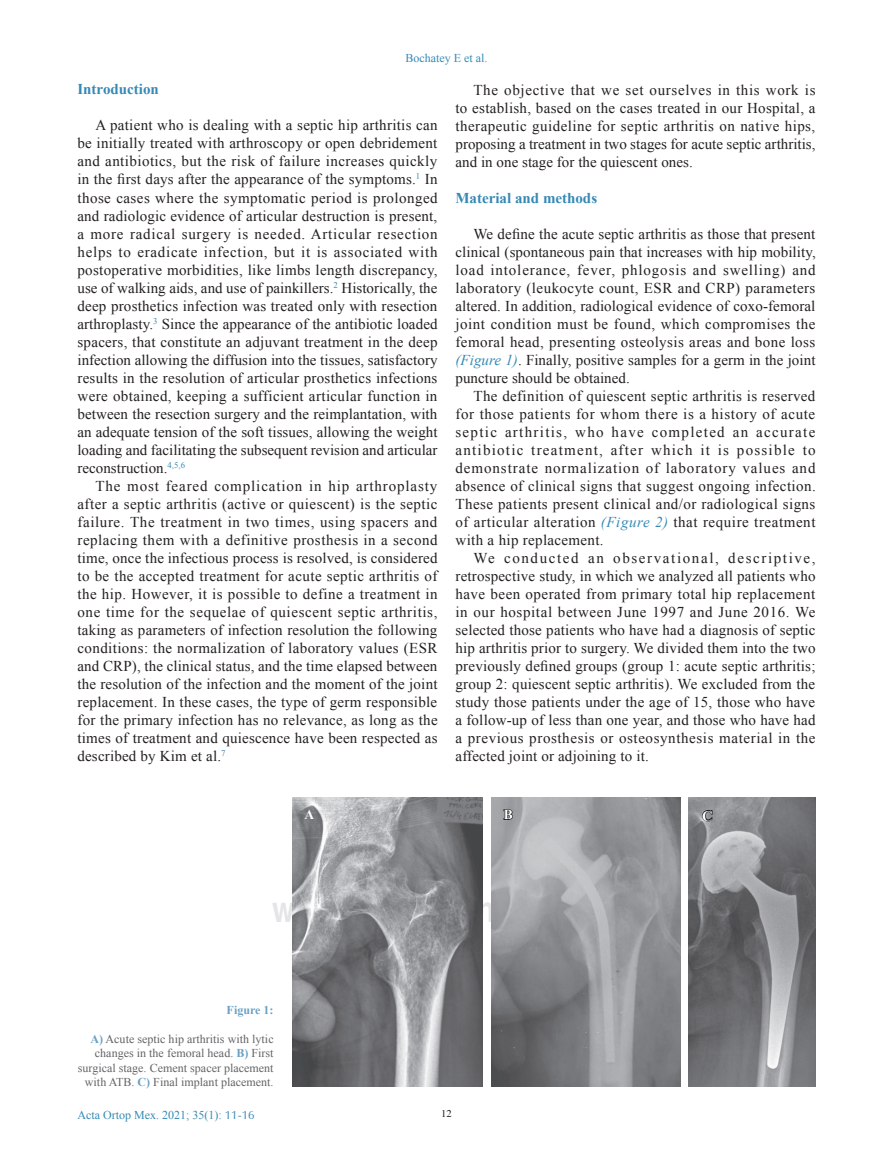
<style>
.page{position:relative;width:893px;height:1170px;background:#fff}
.page>*{position:absolute;margin:0;border:0;box-sizing:border-box;transform-origin:0 0}
.A-TEXTO{font:15px/18px "Times New Roman";letter-spacing:.005em;color:#231f20;text-align:justify}
.SUBTITULOS{font:700 15px "Times New Roman";color:#3689b5}
.Letras_Figuras{font:700 14.4px "Times New Roman";color:#fff}
.Letras_Figuras-2{font:700 13.5px "Times New Roman";color:#fff}
.PIE_-_FIGURA{font:12px/14.4px "Times New Roman";color:#636366;text-align:right}
.CORNISAS{font:12px "Times New Roman";color:#3689b5}
.PIE_-_FIGURA-2{font:700 12px "Times New Roman";color:#69a0c5}
.t1{font:10.5px "Times";color:#231f20}
.s1{font-style:italic;color:#3689b5}
.s2{font-weight:700;color:#69a0c5}
.s3{font-family:"Zapf Humanist 601 BT"}
</style>
<div class="page">
<img style="left:292px;top:797px;width:191px;height:289px">
<img style="left:492px;top:797px;width:188px;height:289px">
<img style="left:688px;top:797px;width:127px;height:289px">
<svg style="left:701px;top:809px;width:12px;height:13px"></svg>
<svg style="left:503px;top:808px;width:11px;height:12px"></svg>
<p class="CORNISAS" style="left:405px;top:50px;width:83px">Bochatey E et al.</p>
<p class="SUBTITULOS" style="left:77px;top:79px;width:83px">Introduction</p>
<p class="A-TEXTO" style="left:77px;top:116px;width:362px;text-indent:18px">A patient who is dealing with a septic hip arthritis can be initially treated with arthroscopy or open debridement and antibiotics, but the risk of failure increases quickly in the first days after the appearance of the symptoms.<sup>1</sup> In those cases where the symptomatic period is prolonged and radiologic evidence of articular destruction is present, a more radical surgery is needed. Articular resection helps to eradicate infection, but it is associated with postoperative morbidities, like limbs length discrepancy, use of walking aids, and use of painkillers.<sup>2</sup> Historically, the deep prosthetics infection was treated only with resection arthroplasty.<sup>3</sup> Since the appearance of the antibiotic loaded spacers, that constitute an adjuvant treatment in the deep infection allowing the diffusion into the tissues, satisfactory results in the resolution of articular prosthetics infections were obtained, keeping a sufficient articular function in between the resection surgery and the reimplantation, with an adequate tension of the soft tissues, allowing the weight loading and facilitating the subsequent revision and articular reconstruction.<sup>4,5,6</sup></p>
<p class="A-TEXTO" style="left:77px;top:476px;width:362px;text-indent:18px">The most feared complication in hip arthroplasty after a septic arthritis (active or quiescent) is the septic failure. The treatment in two times, using spacers and replacing them with a definitive prosthesis in a second time, once the infectious process is resolved, is considered to be the accepted treatment for acute septic arthritis of the hip. However, it is possible to define a treatment in one time for the sequelae of quiescent septic arthritis, taking as parameters of infection resolution the following conditions: the normalization of laboratory values (ESR and CRP), the clinical status, and the time elapsed between the resolution of the infection and the moment of the joint replacement. In these cases, the type of germ responsible for the primary infection has no relevance, as long as the times of treatment and quiescence have been respected as described by Kim et al.<sup>7</sup></p>
<p class="A-TEXTO" style="left:455px;top:80px;width:362px;text-indent:18px">The objective that we set ourselves in this work is to establish, based on the cases treated in our Hospital, a therapeutic guideline for septic arthritis on native hips, proposing a treatment in two stages for acute septic arthritis, and in one stage for the quiescent ones.</p>
<p class="SUBTITULOS" style="left:455px;top:187px;width:143px">Material and methods</p>
<p class="A-TEXTO" style="left:455px;top:224px;width:362px;text-indent:18px">We define the acute septic arthritis as those that present clinical (spontaneous pain that increases with hip mobility, load intolerance, fever, phlogosis and swelling) and laboratory (leukocyte count, ESR and CRP) parameters altered. In addition, radiological evidence of coxo-femoral joint condition must be found, which compromises the femoral head, presenting osteolysis areas and bone loss <span class="s1">(Figure 1)</span>. Finally, positive samples for a germ in the joint puncture should be obtained.</p>
<p class="A-TEXTO" style="left:455px;top:386px;width:362px;text-indent:18px">The definition of quiescent septic arthritis is reserved for those patients for whom there is a history of acute septic arthritis, who have completed an accurate antibiotic treatment, after which it is possible to demonstrate normalization of laboratory values and absence of clinical signs that suggest ongoing infection.<br>These patients present clinical and/or radiological signs of articular alteration <span class="s1">(Figure 2)</span> that require treatment with a hip replacement.</p>
<p class="A-TEXTO" style="left:455px;top:548px;width:362px;text-indent:18px">We conducted an observational, descriptive, retrospective study, in which we analyzed all patients who have been operated from primary total hip replacement in our hospital between June 1997 and June 2016. We selected those patients who have had a diagnosis of septic hip arthritis prior to surgery. We divided them into the two previously defined groups (group 1: acute septic arthritis; group 2: quiescent septic arthritis). We excluded from the study those patients under the age of 15, those who have a follow-up of less than one year, and those who have had a previous prosthesis or osteosynthesis material in the affected joint or adjoining to it.</p>
<p class="Letras_Figuras-2" style="left:304px;top:804px;width:11px">A</p>
<p class="Letras_Figuras-2" style="left:504px;top:804px;width:11px">B</p>
<p class="Letras_Figuras" style="left:702px;top:805px;width:12px">C</p>
<p class="PIE_-_FIGURA-2" style="left:227px;top:1001px;width:49px">Figure 1:</p>
<p class="PIE_-_FIGURA" style="left:78px;top:1031px;width:197px"><span class="s2">A)</span> Acute septic hip arthritis with lytic changes in the femoral head. <span class="s2">B)</span> First surgical stage. Cement spacer placement with ATB. <span class="s2">C)</span> Final implant placement.</p>
<p class="CORNISAS" style="left:77px;top:1106px;width:179px">Acta Ortop Mex. 2021; 35(1): <span class="s3">11-16</span></p>
<p class="t1" style="left:441px;top:1107px;width:12px">12</p>
</div>
